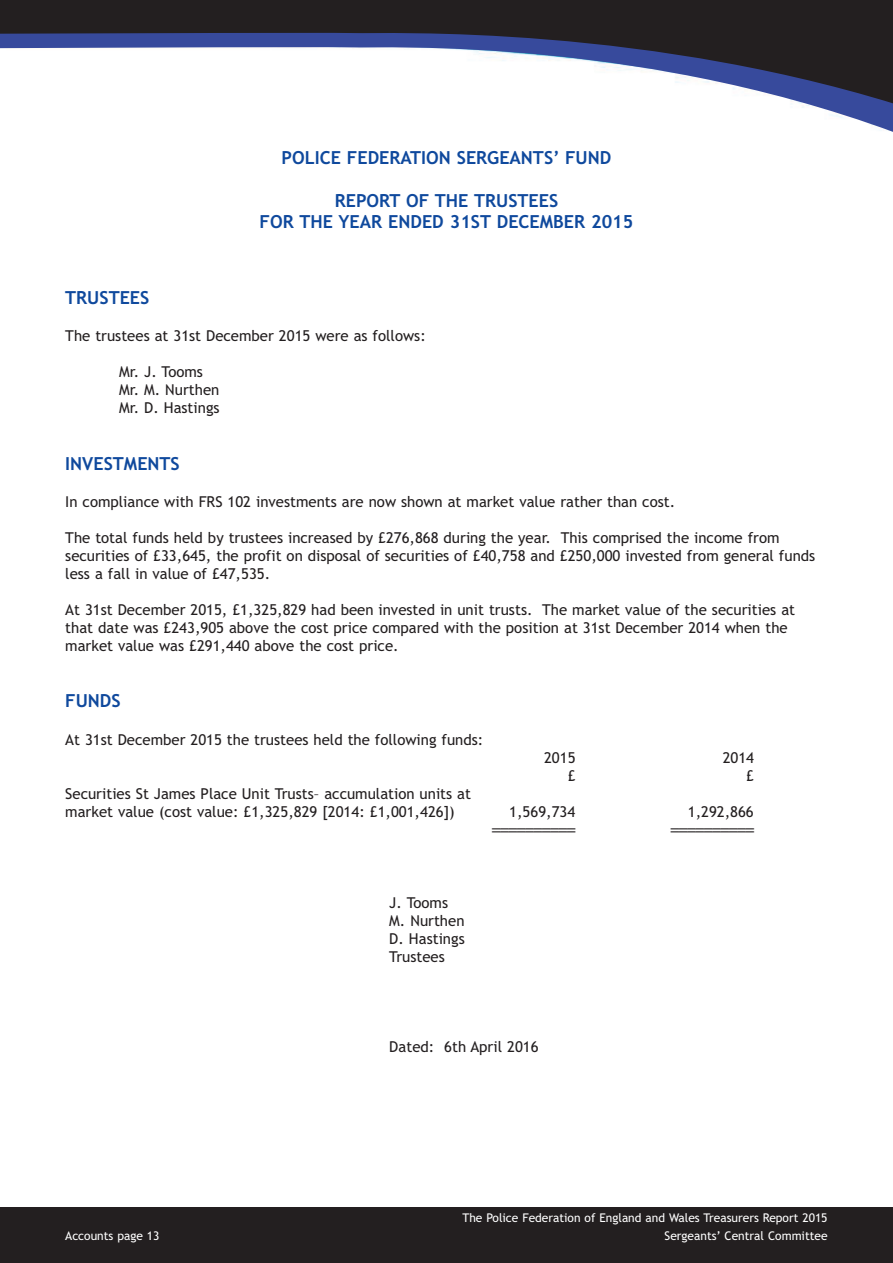
<style>
.page{position:relative;width:893px;height:1263px;background:#fff}
.page>*{position:absolute;margin:0;border:0;box-sizing:border-box;transform-origin:0 0}
.t1{font:700 18px/21.6px "Trebuchet MS";color:#0f499d;text-align:center}
.t2{font:15px/18px "Trebuchet MS";color:#231f20}
.t3{font:15px "Helvetica";color:#231f20}
.t4{font:12px "Trebuchet MS";color:#fff}
</style>
<div class="page">
<div style="left:0;top:1208px;width:893px;height:55px;background:#231f20"></div>
<svg style="left:830px;top:113px;width:63px;height:19px"></svg>
<svg style="left:0;top:0;width:893px;height:113px"></svg>
<p class="t1" style="left:282px;top:147px;width:331px">POLICE FEDERATION SERGEANTS’ FUND</p>
<p class="t1" style="left:260px;top:190px;width:375px">REPORT OF THE TRUSTEES<br>FOR THE YEAR ENDED 31ST DECEMBER 2015</p>
<p class="t1" style="left:65px;top:287px;width:86px">TRUSTEES</p>
<p class="t2" style="left:65px;top:327px;width:362px">The trustees at 31st December 2015 were as follows:</p>
<p class="t2" style="left:119px;top:363px;width:102px">Mr. J. Tooms<br>Mr. M. Nurthen<br>Mr. D. Hastings</p>
<p class="t1" style="left:65px;top:453px;width:116px">INVESTMENTS</p>
<p class="t2" style="left:65px;top:493px;width:611px">In compliance with FRS 102 investments are now shown at market value rather than cost.</p>
<p class="t2" style="left:65px;top:529px;width:751px">The total funds held by trustees increased by £276,868 during the year. This comprised the income from securities of £33,645, the profit on disposal of securities of £40,758 and £250,000 invested from general funds less a fall in value of £47,535.</p>
<p class="t2" style="left:65px;top:601px;width:731px">At 31st December 2015, £1,325,829 had been invested in unit trusts. The market value of the securities at that date was £243,905 above the cost price compared with the position at 31st December 2014 when the market value was £291,440 above the cost price.</p>
<p class="t1" style="left:65px;top:690px;width:57px">FUNDS</p>
<p class="t2" style="left:65px;top:730px;width:420px">At 31st December 2015 the trustees held the following funds:</p>
<p class="t2" style="left:65px;top:784px;width:407px">Securities St James Place Unit Trusts– accumulation units at market value (cost value: £1,325,829 [2014: £1,001,426])</p>
<p class="t2" style="left:544px;top:748px;width:33px">2015</p>
<p class="t2" style="left:723px;top:748px;width:33px">2014</p>
<p class="t2" style="left:568px;top:766px;width:9px">£</p>
<p class="t2" style="left:746px;top:766px;width:9px">£</p>
<p class="t2" style="left:509px;top:802px;width:68px">1,569,734</p>
<p class="t2" style="left:688px;top:802px;width:68px">1,292,866</p>
<p class="t3" style="left:492px;top:819px;width:85px">––––––––––</p>
<p class="t3" style="left:671px;top:819px;width:85px">––––––––––</p>
<p class="t2" style="left:389px;top:894px;width:77px">J. Tooms<br>M. Nurthen<br>D. Hastings<br>Trustees</p>
<p class="t2" style="left:389px;top:1038px;width:151px">Dated: 6th April 2016</p>
<p class="t4" style="left:462px;top:1211px;width:367px">The Police Federation of England and Wales Treasurers Report 2015</p>
<p class="t4" style="left:65px;top:1229px;width:96px">Accounts page 13</p>
<p class="t4" style="left:665px;top:1229px;width:164px">Sergeants’ Central Committee</p>
</div>
